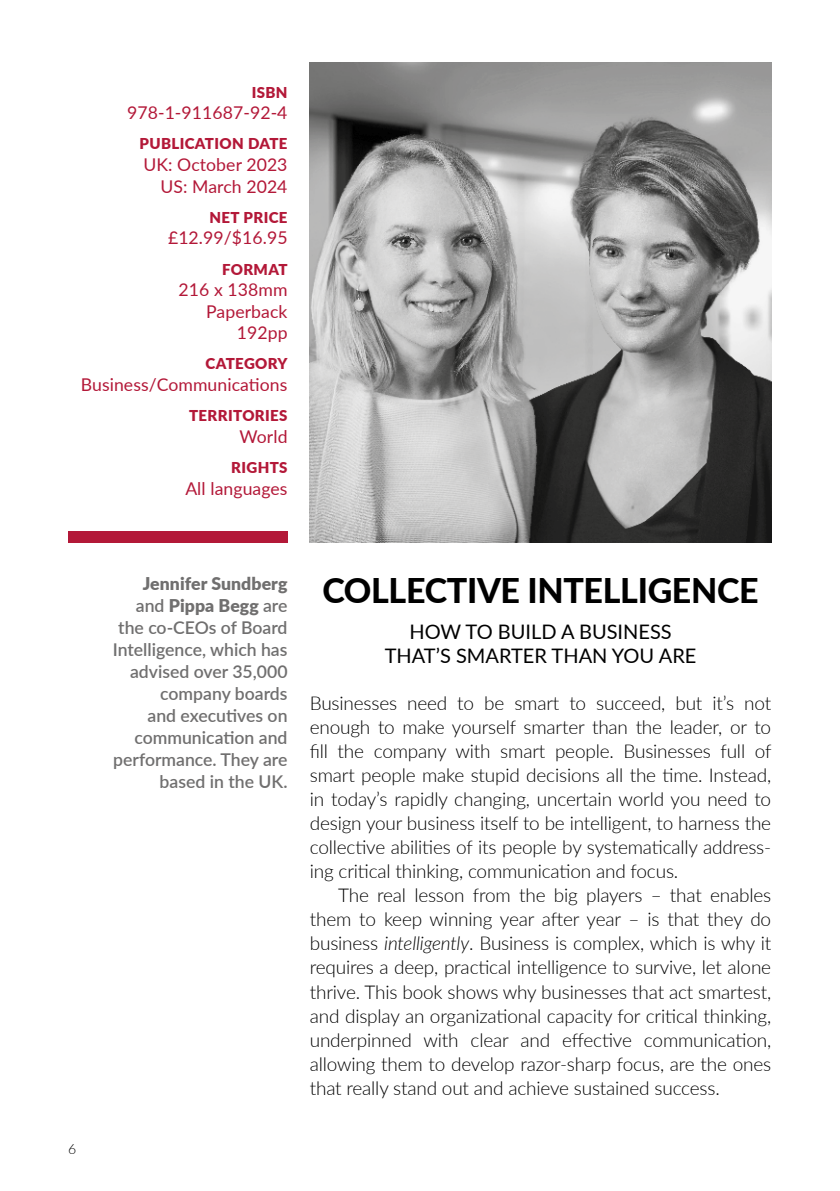
<style>
.page{position:relative;width:840px;height:1191px;background:#fff}
.page>*{position:absolute;margin:0;border:0;box-sizing:border-box;transform-origin:0 0}
.t1{font:800 34px "Lato";letter-spacing:-.01em;color:#000}
.t2{font:20px/24px "Lato";color:#000;text-align:center}
.t3{font:300 19px/24px "Lato";letter-spacing:-.01em;color:#000;text-align:justify}
.t4{font:600 17.6px/22px "Lato";color:#706f6f;text-align:right}
.t5{font:17.6px/21.6px "Lato";letter-spacing:.005em;color:#b31838;text-align:right}
.t6{font:900 15px "Lato";letter-spacing:.025em;color:#b31838}
.t7{font:300 14px "Lato";color:#000}
.s1{font-weight:900}
.s2{font-style:italic}
</style>
<div class="page">
<img style="left:309px;top:62px;width:462px;height:480px">
<div style="left:68px;top:531px;width:219px;height:11px;background:#b31838"></div>
<p class="t6" style="left:251px;top:81px;width:37px">ISBN</p>
<p class="t5" style="left:127px;top:101px;width:162px">978-1-911687-92-4</p>
<p class="t6" style="left:139px;top:133px;width:149px">PUBLICATION DATE</p>
<p class="t5" style="left:143px;top:153px;width:145px">UK: October 2023<br>US: March 2024</p>
<p class="t6" style="left:209px;top:206px;width:79px">NET PRICE</p>
<p class="t5" style="left:168px;top:226px;width:121px">£12.99/$16.95</p>
<p class="t6" style="left:222px;top:258px;width:67px">FORMAT</p>
<p class="t5" style="left:178px;top:278px;width:110px">216 x 138mm<br>Paperback<br>192pp</p>
<p class="t6" style="left:205px;top:353px;width:83px">CATEGORY</p>
<p class="t5" style="left:81px;top:373px;width:208px">Business/Communications</p>
<p class="t6" style="left:189px;top:404px;width:100px">TERRITORIES</p>
<p class="t5" style="left:239px;top:425px;width:49px">World</p>
<p class="t6" style="left:231px;top:456px;width:58px">RIGHTS</p>
<p class="t5" style="left:185px;top:476px;width:104px">All languages</p>
<p class="t7" style="left:68px;top:1139px;width:10px">6</p>
<p class="t4" style="left:113px;top:572px;width:176px"><span class="s1">Jennifer Sundberg </span>and <span class="s1">Pippa Begg</span> are the co-CEOs of Board<br>Intelligence, which has advised over 35,000 company boards<br>and executives on communication and performance. They are based in the UK.</p>
<h1 class="t1" style="left:322px;top:566px;width:437px">COLLECTIVE INTELLIGENCE</h1>
<p class="t2" style="left:384px;top:618px;width:313px">HOW TO BUILD A BUSINESS<br>THAT’S SMARTER THAN YOU ARE</p>
<p class="t3" style="left:309px;top:691px;width:463px">Businesses need to be smart to succeed, but it’s not enough to make yourself smarter than the leader, or to fill the company with smart people. Businesses full of smart people make stupid decisions all the time. Instead, in today’s rapidly changing, uncertain world you need to design your business itself to be intelligent, to harness the collective abilities of its people by systematically address&shy;ing critical thinking, communication and focus.</p>
<p class="t3" style="left:309px;top:883px;width:462px;text-indent:28px">The real lesson from the big players – that enables them to keep winning year after year – is that they do business <span class="s2">intelligently</span>. Business is complex, which is why it requires a deep, practical intelligence to survive, let alone thrive. This book shows why businesses that act smartest, and display an organizational capacity for critical thinking, underpinned with clear and effective communication, allowing them to develop razor-sharp focus, are the ones that really stand out and achieve sustained success.</p>
</div>
